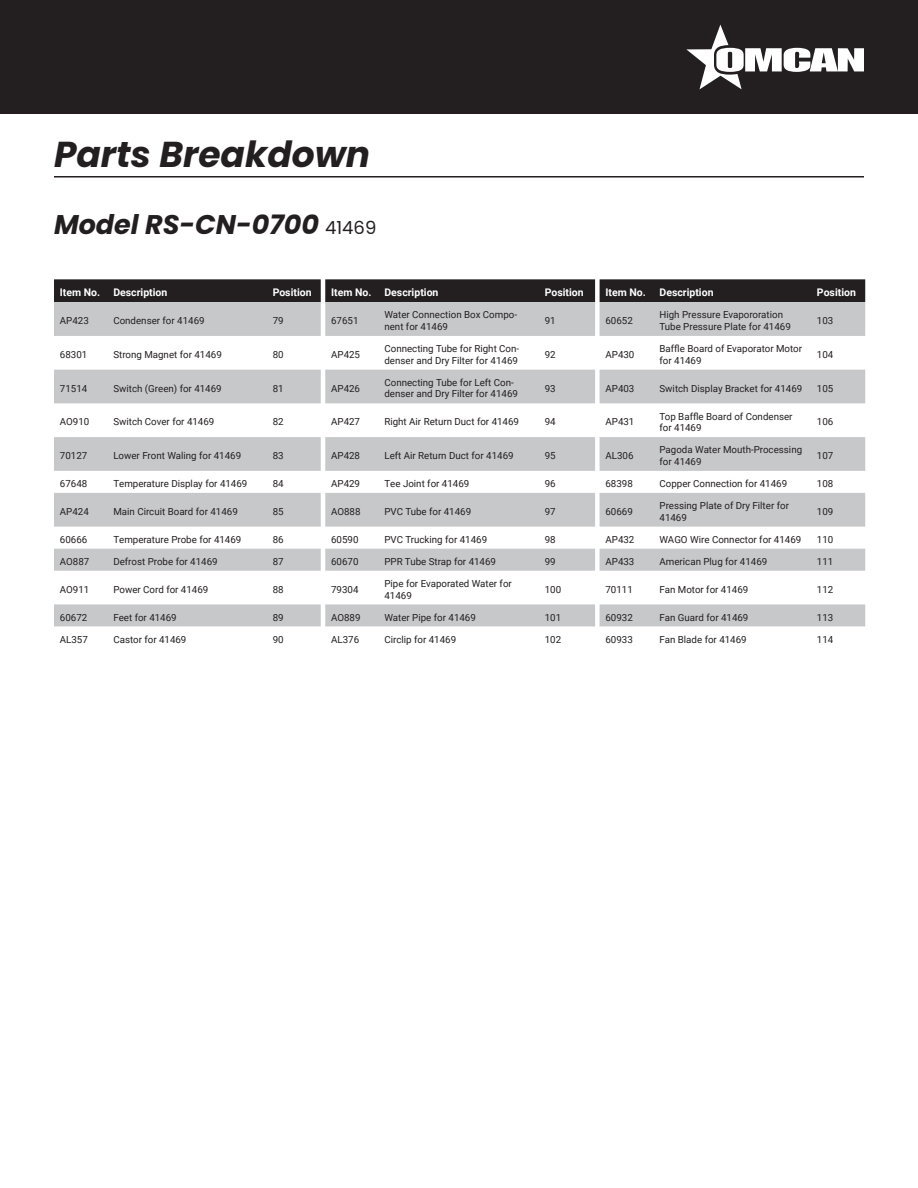
<style>
.page{position:relative;width:918px;height:1188px;background:#fff}
.page>*{position:absolute;margin:0;border:0;box-sizing:border-box;transform-origin:0 0}
.t1{font:italic 700 36px "Poppins";color:#231f20}
.t2{font:italic 700 27px "Poppins";color:#231f20}
.t3{font:700 10.5px "Roboto";color:#fff}
.t4{font:9.75px/11.7px "Roboto";color:#231f20}
.s1{font-weight:400;font-style:normal;font-size:18px}
</style>
<div class="page">
<div style="left:0;top:0;width:918px;height:114px;background:#231f20"></div>
<svg style="left:686px;top:25px;width:178px;height:64px"></svg>
<hr style="left:54px;top:176px;width:810px;height:2px;background:#231f20">
<svg style="left:54px;top:369px;width:267px;height:1px"></svg>
<svg style="left:54px;top:279px;width:811px;height:57px;background:#878688"></svg>
<svg style="left:54px;top:370px;width:811px;height:256px"></svg>
<p class="t1" style="left:54px;top:133px;width:318px">Parts Breakdown</p>
<p class="t2" style="left:54px;top:209px;width:324px">Model RS-CN-0700 <span class="s1">41469</span></p>
<p class="t3" style="left:60px;top:285px;width:42px">Item No.</p>
<p class="t3" style="left:113px;top:285px;width:56px">Description</p>
<p class="t3" style="left:273px;top:285px;width:40px">Position</p>
<p class="t3" style="left:331px;top:285px;width:42px">Item No.</p>
<p class="t3" style="left:384px;top:285px;width:56px">Description</p>
<p class="t3" style="left:545px;top:285px;width:40px">Position</p>
<p class="t3" style="left:605px;top:285px;width:42px">Item No.</p>
<p class="t3" style="left:660px;top:285px;width:56px">Description</p>
<p class="t3" style="left:817px;top:285px;width:40px">Position</p>
<p class="t4" style="left:60px;top:314px;width:30px">AP423</p>
<p class="t4" style="left:113px;top:314px;width:93px">Condenser for 41469</p>
<p class="t4" style="left:273px;top:314px;width:12px">79</p>
<p class="t4" style="left:331px;top:314px;width:29px">67651</p>
<p class="t4" style="left:384px;top:309px;width:134px">Water Connection Box Compo&shy;nent for 41469</p>
<p class="t4" style="left:545px;top:314px;width:12px">91</p>
<p class="t4" style="left:605px;top:314px;width:29px">60652</p>
<p class="t4" style="left:660px;top:309px;width:133px">High Pressure Evapororation<br>Tube Pressure Plate for 41469</p>
<p class="t4" style="left:817px;top:314px;width:18px">103</p>
<p class="t4" style="left:60px;top:348px;width:29px">68301</p>
<p class="t4" style="left:113px;top:348px;width:110px">Strong Magnet for 41469</p>
<p class="t4" style="left:273px;top:348px;width:12px">80</p>
<p class="t4" style="left:331px;top:348px;width:30px">AP425</p>
<p class="t4" style="left:384px;top:342px;width:136px">Connecting Tube for Right Con&shy;denser and Dry Filter for 41469</p>
<p class="t4" style="left:545px;top:348px;width:12px">92</p>
<p class="t4" style="left:605px;top:348px;width:30px">AP430</p>
<p class="t4" style="left:660px;top:342px;width:144px">Baffle Board of Evaporator Motor for 41469</p>
<p class="t4" style="left:817px;top:348px;width:18px">104</p>
<p class="t4" style="left:60px;top:382px;width:29px">71514</p>
<p class="t4" style="left:113px;top:382px;width:110px">Switch (Green) for 41469</p>
<p class="t4" style="left:273px;top:382px;width:12px">81</p>
<p class="t4" style="left:331px;top:382px;width:30px">AP426</p>
<p class="t4" style="left:384px;top:376px;width:135px">Connecting Tube for Left Con&shy;denser and Dry Filter for 41469</p>
<p class="t4" style="left:545px;top:382px;width:12px">93</p>
<p class="t4" style="left:605px;top:382px;width:30px">AP403</p>
<p class="t4" style="left:660px;top:382px;width:144px">Switch Display Bracket for 41469</p>
<p class="t4" style="left:817px;top:382px;width:18px">105</p>
<p class="t4" style="left:60px;top:416px;width:31px">AO910</p>
<p class="t4" style="left:113px;top:416px;width:103px">Switch Cover for 41469</p>
<p class="t4" style="left:273px;top:416px;width:12px">82</p>
<p class="t4" style="left:331px;top:416px;width:30px">AP427</p>
<p class="t4" style="left:384px;top:416px;width:136px">Right Air Return Duct for 41469</p>
<p class="t4" style="left:545px;top:416px;width:12px">94</p>
<p class="t4" style="left:605px;top:416px;width:30px">AP431</p>
<p class="t4" style="left:660px;top:410px;width:135px">Top Baffle Board of Condenser for 41469</p>
<p class="t4" style="left:817px;top:416px;width:18px">106</p>
<p class="t4" style="left:60px;top:449px;width:29px">70127</p>
<p class="t4" style="left:113px;top:449px;width:129px">Lower Front Waling for 41469</p>
<p class="t4" style="left:273px;top:449px;width:12px">83</p>
<p class="t4" style="left:331px;top:449px;width:30px">AP428</p>
<p class="t4" style="left:384px;top:449px;width:131px">Left Air Return Duct for 41469</p>
<p class="t4" style="left:545px;top:449px;width:12px">95</p>
<p class="t4" style="left:605px;top:449px;width:30px">AL306</p>
<p class="t4" style="left:660px;top:444px;width:144px">Pagoda Water Mouth-Processing for 41469</p>
<p class="t4" style="left:817px;top:449px;width:18px">107</p>
<p class="t4" style="left:60px;top:477px;width:29px">67648</p>
<p class="t4" style="left:113px;top:477px;width:136px">Temperature Display for 41469</p>
<p class="t4" style="left:273px;top:477px;width:12px">84</p>
<p class="t4" style="left:331px;top:477px;width:30px">AP429</p>
<p class="t4" style="left:384px;top:477px;width:86px">Tee Joint for 41469</p>
<p class="t4" style="left:545px;top:477px;width:12px">96</p>
<p class="t4" style="left:605px;top:477px;width:29px">68398</p>
<p class="t4" style="left:660px;top:477px;width:129px">Copper Connection for 41469</p>
<p class="t4" style="left:817px;top:477px;width:18px">108</p>
<p class="t4" style="left:60px;top:505px;width:30px">AP424</p>
<p class="t4" style="left:113px;top:505px;width:126px">Main Circuit Board for 41469</p>
<p class="t4" style="left:273px;top:505px;width:12px">85</p>
<p class="t4" style="left:331px;top:505px;width:31px">AO888</p>
<p class="t4" style="left:384px;top:505px;width:88px">PVC Tube for 41469</p>
<p class="t4" style="left:545px;top:505px;width:12px">97</p>
<p class="t4" style="left:605px;top:505px;width:29px">60669</p>
<p class="t4" style="left:660px;top:499px;width:131px">Pressing Plate of Dry Filter for<br>41469</p>
<p class="t4" style="left:817px;top:505px;width:18px">109</p>
<p class="t4" style="left:60px;top:533px;width:29px">60666</p>
<p class="t4" style="left:113px;top:533px;width:130px">Temperature Probe for 41469</p>
<p class="t4" style="left:273px;top:533px;width:12px">86</p>
<p class="t4" style="left:331px;top:533px;width:29px">60590</p>
<p class="t4" style="left:384px;top:533px;width:104px">PVC Trucking for 41469</p>
<p class="t4" style="left:545px;top:533px;width:12px">98</p>
<p class="t4" style="left:605px;top:533px;width:30px">AP432</p>
<p class="t4" style="left:660px;top:533px;width:143px">WAGO Wire Connector for 41469</p>
<p class="t4" style="left:817px;top:533px;width:18px">110</p>
<p class="t4" style="left:60px;top:555px;width:31px">AO887</p>
<p class="t4" style="left:113px;top:555px;width:106px">Defrost Probe for 41469</p>
<p class="t4" style="left:273px;top:555px;width:12px">87</p>
<p class="t4" style="left:331px;top:555px;width:29px">60670</p>
<p class="t4" style="left:384px;top:555px;width:113px">PPR Tube Strap for 41469</p>
<p class="t4" style="left:545px;top:555px;width:12px">99</p>
<p class="t4" style="left:605px;top:555px;width:30px">AP433</p>
<p class="t4" style="left:660px;top:555px;width:109px">American Plug for 41469</p>
<p class="t4" style="left:817px;top:555px;width:18px">111</p>
<p class="t4" style="left:60px;top:583px;width:31px">AO911</p>
<p class="t4" style="left:113px;top:583px;width:97px">Power Cord for 41469</p>
<p class="t4" style="left:273px;top:583px;width:12px">88</p>
<p class="t4" style="left:331px;top:583px;width:29px">79304</p>
<p class="t4" style="left:384px;top:577px;width:129px">Pipe for Evaporated Water for<br>41469</p>
<p class="t4" style="left:545px;top:583px;width:18px">100</p>
<p class="t4" style="left:605px;top:583px;width:29px">70111</p>
<p class="t4" style="left:660px;top:583px;width:90px">Fan Motor for 41469</p>
<p class="t4" style="left:817px;top:583px;width:18px">112</p>
<p class="t4" style="left:60px;top:611px;width:29px">60672</p>
<p class="t4" style="left:113px;top:611px;width:65px">Feet for 41469</p>
<p class="t4" style="left:273px;top:611px;width:12px">89</p>
<p class="t4" style="left:331px;top:611px;width:31px">AO889</p>
<p class="t4" style="left:384px;top:611px;width:93px">Water Pipe for 41469</p>
<p class="t4" style="left:545px;top:611px;width:18px">101</p>
<p class="t4" style="left:605px;top:611px;width:29px">60932</p>
<p class="t4" style="left:660px;top:611px;width:90px">Fan Guard for 41469</p>
<p class="t4" style="left:817px;top:611px;width:18px">113</p>
<p class="t4" style="left:60px;top:633px;width:30px">AL357</p>
<p class="t4" style="left:113px;top:633px;width:75px">Castor for 41469</p>
<p class="t4" style="left:273px;top:633px;width:12px">90</p>
<p class="t4" style="left:331px;top:633px;width:30px">AL376</p>
<p class="t4" style="left:384px;top:633px;width:73px">Circlip for 41469</p>
<p class="t4" style="left:545px;top:633px;width:18px">102</p>
<p class="t4" style="left:605px;top:633px;width:29px">60933</p>
<p class="t4" style="left:660px;top:633px;width:89px">Fan Blade for 41469</p>
<p class="t4" style="left:817px;top:633px;width:18px">114</p>
</div>
